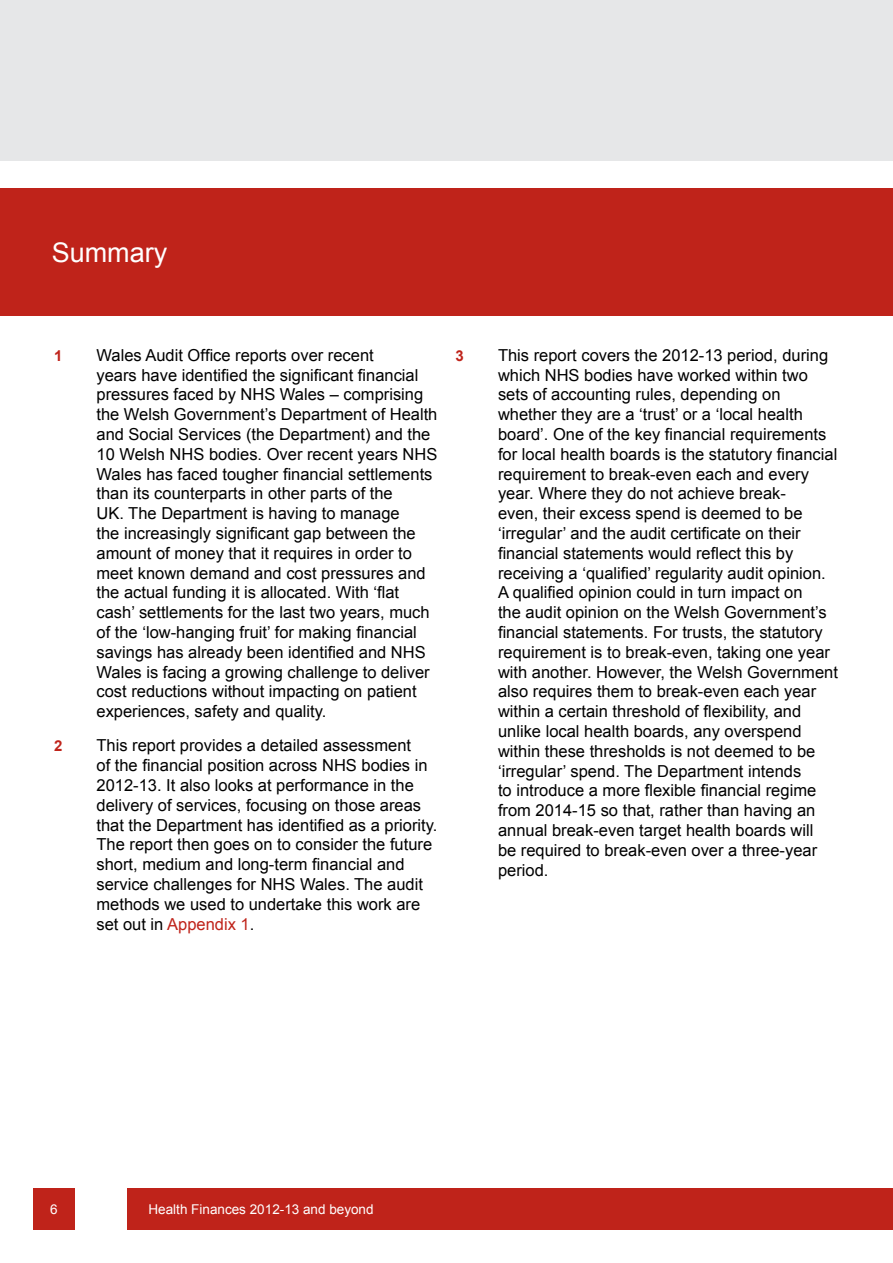
<style>
.page{position:relative;width:893px;height:1263px;background:#fff}
.page>*{position:absolute;margin:0;border:0;box-sizing:border-box;transform-origin:0 0}
.t1{font:27px "Arial";color:#fff}
.t2{font:16.5px/19.8px "Arial";color:#000}
.t3{font:700 15px "Arial";color:#bf231a}
.t4{font:13.5px "Arial";color:#fff}
.s1{color:#bf231a}
</style>
<div class="page">
<div style="left:0;top:0;width:893px;height:161px;background:#e6e7e8"></div>
<div style="left:127px;top:1188px;width:766px;height:41px;background:#bf231a"></div>
<div style="left:33px;top:1188px;width:42px;height:41px;background:#bf231a"></div>
<div style="left:0;top:189px;width:893px;height:127px;background:#bf231a"></div>
<h1 class="t1" style="left:52px;top:235px;width:117px">Summary</h1>
<p class="t3" style="left:54px;top:345px;width:10px">1</p>
<p class="t2" style="left:97px;top:345px;width:342px">Wales Audit Office reports over recent<br>years have identified the significant financial pressures faced by NHS Wales – comprising the Welsh Government’s Department of Health and Social Services (the Department) and the 10 Welsh NHS bodies. Over recent years NHS Wales has faced tougher financial settlements than its counterparts in other parts of the<br>UK. The Department is having to manage<br>the increasingly significant gap between the amount of money that it requires in order to meet known demand and cost pressures and the actual funding it is allocated. With ‘flat cash’ settlements for the last two years, much of the ‘low-hanging fruit’ for making financial savings has already been identified and NHS Wales is facing a growing challenge to deliver cost reductions without impacting on patient experiences, safety and quality.</p>
<p class="t3" style="left:54px;top:736px;width:10px">2</p>
<p class="t2" style="left:97px;top:736px;width:342px">This report provides a detailed assessment<br>of the financial position across NHS bodies in 2012-13. It also looks at performance in the delivery of services, focusing on those areas that the Department has identified as a priority.<br>The report then goes on to consider the future short, medium and long-term financial and service challenges for NHS Wales. The audit methods we used to undertake this work are set out in <span class="s1">Appendix 1</span>.</p>
<p class="t3" style="left:455px;top:345px;width:10px">3</p>
<p class="t2" style="left:498px;top:345px;width:341px">This report covers the 2012-13 period, during which NHS bodies have worked within two sets of accounting rules, depending on whether they are a ‘trust’ or a ‘local health board’. One of the key financial requirements for local health boards is the statutory financial requirement to break-even each and every year. Where they do not achieve break-<br>even, their excess spend is deemed to be ‘irregular’ and the audit certificate on their financial statements would reflect this by receiving a ‘qualified’ regularity audit opinion.<br>A qualified opinion could in turn impact on<br>the audit opinion on the Welsh Government’s financial statements. For trusts, the statutory requirement is to break-even, taking one year with another. However, the Welsh Government also requires them to break-even each year within a certain threshold of flexibility, and unlike local health boards, any overspend within these thresholds is not deemed to be ‘irregular’ spend. The Department intends<br>to introduce a more flexible financial regime from 2014-15 so that, rather than having an annual break-even target health boards will<br>be required to break-even over a three-year period.</p>
<p class="t4" style="left:50px;top:1200px;width:9px">6</p>
<p class="t4" style="left:149px;top:1200px;width:227px">Health Finances 2012-13 and beyond</p>
</div>
